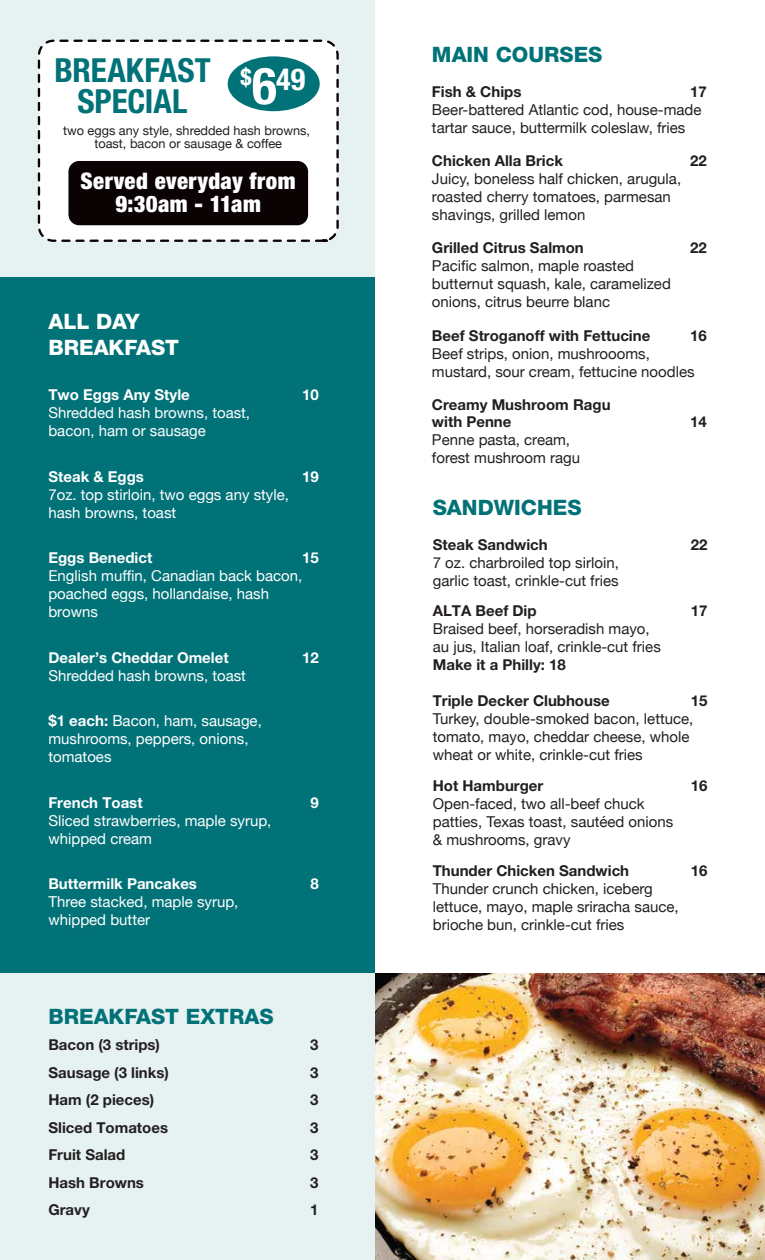
<style>
.page{position:relative;width:765px;height:1260px;background:#fff}
.page>*{position:absolute;margin:0;border:0;box-sizing:border-box;transform-origin:0 0}
.t1{font:700 condensed 33.25px/31.5px "Helvetica Neue LT Std";letter-spacing:-.005em;color:#007278;text-align:center}
.t2{font:700 condensed 30.12px "Helvetica Neue LT Std";color:#fff}
.t3{font:900 condensed 22.88px/22.9px "Helvetica Neue LT Pro";letter-spacing:.015em;color:#fff;text-align:center}
.t4{font:800 21.25px "Helvetica Neue LT Pro";color:#007278}
.t5{font:800 21.25px/25.5px "Helvetica Neue LT Pro";color:#fff}
.t6{font:15px/18px "Helvetica Neue";color:#231f20}
.t7{font:15px/18px "Helvetica Neue";color:#fff}
.t8{font:700 15px/16.8px "Helvetica Neue LT Pro";color:#231f20}
.t9{font:700 15px "Helvetica Neue LT Pro";color:#fff}
.t10{font:12.75px/12.9px "Helvetica Neue";color:#231f20;text-align:center}
.s1{font-size:51.12px}
.s2{font-family:"Helvetica Neue LT Pro";font-weight:700}
</style>
<div class="page">
<img style="left:374px;top:973px;width:391px;height:287px">
<div style="left:0;top:0;width:374px;height:1260px;background:#e6f1f2"></div>
<div style="left:0;top:278px;width:374px;height:695px;background:#007278"></div>
<svg style="left:37px;top:39px;width:302px;height:203px;background:#f5f6f6"></svg>
<div style="left:68px;top:161px;width:240px;height:64px;background:#0a0203;border-radius:11px"></div>
<div style="left:228px;top:56px;width:92px;height:55px;background:#007278;border-radius:50%"></div>
<h1 class="t1" style="left:54px;top:54px;width:158px">BREAKFAST<br>SPECIAL</h1>
<p class="t10" style="left:63px;top:124px;width:248px">two eggs any style, shredded hash browns, toast, bacon or sausage &amp; coffee</p>
<h3 class="t3" style="left:81px;top:169px;width:216px">Served everyday from<br>9:30am - 11am</h3>
<h2 class="t2" style="left:240px;top:61px;width:66px"><span class="s1">6</span><sup>$</sup> 49</h2>
<h3 class="t5" style="left:48px;top:309px;width:132px">ALL DAY<br>BREAKFAST</h3>
<p class="t9" style="left:48px;top:386px;width:143px">Two Eggs Any Style</p>
<p class="t9" style="left:302px;top:386px;width:18px">10</p>
<p class="t7" style="left:48px;top:404px;width:203px">Shredded hash browns, toast, bacon, ham or sausage</p>
<p class="t9" style="left:48px;top:467px;width:97px">Steak &amp; Eggs</p>
<p class="t9" style="left:302px;top:467px;width:18px">19</p>
<p class="t7" style="left:48px;top:485px;width:242px">7oz. top stirloin, two eggs any style, hash browns, toast</p>
<p class="t9" style="left:48px;top:549px;width:105px">Eggs Benedict</p>
<p class="t9" style="left:302px;top:549px;width:18px">15</p>
<p class="t7" style="left:48px;top:567px;width:255px">English muffin, Canadian back bacon, poached eggs, hollandaise, hash browns</p>
<p class="t9" style="left:48px;top:648px;width:182px">Dealer’s Cheddar Omelet</p>
<p class="t9" style="left:302px;top:648px;width:18px">12</p>
<p class="t7" style="left:48px;top:666px;width:199px">Shredded hash browns, toast</p>
<p class="t7" style="left:48px;top:712px;width:215px"><span class="s2">$1 each:</span> Bacon, ham, sausage, mushrooms, peppers, onions, tomatoes</p>
<p class="t9" style="left:48px;top:793px;width:96px">French Toast</p>
<p class="t9" style="left:311px;top:793px;width:10px">9</p>
<p class="t7" style="left:48px;top:811px;width:225px">Sliced strawberries, maple syrup, whipped cream</p>
<p class="t9" style="left:48px;top:875px;width:150px">Buttermilk Pancakes</p>
<p class="t9" style="left:311px;top:875px;width:10px">8</p>
<p class="t7" style="left:48px;top:893px;width:192px">Three stacked, maple syrup, whipped butter</p>
<h3 class="t4" style="left:48px;top:1004px;width:227px">BREAKFAST EXTRAS</h3>
<p class="t8" style="left:48px;top:1036px;width:113px">Bacon (3 strips)</p>
<p class="t8" style="left:310px;top:1036px;width:10px">3</p>
<p class="t8" style="left:48px;top:1063px;width:122px">Sausage (3 links)</p>
<p class="t8" style="left:310px;top:1063px;width:10px">3</p>
<p class="t8" style="left:48px;top:1091px;width:107px">Ham (2 pieces)</p>
<p class="t8" style="left:310px;top:1091px;width:10px">3</p>
<p class="t8" style="left:48px;top:1118px;width:121px">Sliced Tomatoes</p>
<p class="t8" style="left:310px;top:1118px;width:10px">3</p>
<p class="t8" style="left:48px;top:1146px;width:78px">Fruit Salad</p>
<p class="t8" style="left:310px;top:1146px;width:10px">3</p>
<p class="t8" style="left:48px;top:1173px;width:97px">Hash Browns</p>
<p class="t8" style="left:310px;top:1173px;width:10px">3</p>
<p class="t8" style="left:48px;top:1201px;width:43px">Gravy</p>
<p class="t8" style="left:310px;top:1201px;width:10px">1</p>
<h3 class="t4" style="left:432px;top:41px;width:172px">MAIN COURSES</h3>
<p class="t8" style="left:432px;top:83px;width:91px">Fish &amp; Chips</p>
<p class="t8" style="left:690px;top:83px;width:18px">17</p>
<p class="t6" style="left:432px;top:101px;width:271px">Beer-battered Atlantic cod, house-made tartar sauce, buttermilk coleslaw, fries</p>
<p class="t8" style="left:432px;top:152px;width:133px">Chicken Alla Brick</p>
<p class="t8" style="left:690px;top:152px;width:18px">22</p>
<p class="t6" style="left:432px;top:169px;width:251px">Juicy, boneless half chicken, arugula, roasted cherry tomatoes, parmesan shavings, grilled lemon</p>
<p class="t8" style="left:432px;top:239px;width:153px">Grilled Citrus Salmon</p>
<p class="t8" style="left:690px;top:239px;width:18px">22</p>
<p class="t6" style="left:432px;top:257px;width:240px">Pacific salmon, maple roasted butternut squash, kale, caramelized onions, citrus beurre blanc</p>
<p class="t8" style="left:432px;top:326px;width:220px">Beef Stroganoff with Fettucine</p>
<p class="t8" style="left:690px;top:326px;width:18px">16</p>
<p class="t6" style="left:432px;top:344px;width:264px">Beef strips, onion, mushroooms, mustard, sour cream, fettucine noodles</p>
<p class="t8" style="left:432px;top:396px;width:180px">Creamy Mushroom Ragu with Penne</p>
<p class="t8" style="left:690px;top:413px;width:18px">14</p>
<p class="t6" style="left:432px;top:430px;width:150px">Penne pasta, cream, forest mushroom ragu</p>
<h3 class="t4" style="left:433px;top:495px;width:150px">SANDWICHES</h3>
<p class="t8" style="left:433px;top:535px;width:117px">Steak Sandwich</p>
<p class="t8" style="left:691px;top:535px;width:18px">22</p>
<p class="t6" style="left:433px;top:553px;width:188px">7 oz. charbroiled top sirloin, garlic toast, crinkle-cut fries</p>
<p class="t8" style="left:433px;top:601px;width:105px">ALTA Beef Dip</p>
<p class="t8" style="left:691px;top:601px;width:18px">17</p>
<p class="t6" style="left:433px;top:619px;width:230px">Braised beef, horseradish mayo, au jus, Italian loaf, crinkle-cut fries</p>
<p class="t8" style="left:433px;top:656px;width:135px">Make it a Philly: 18</p>
<p class="t8" style="left:433px;top:692px;width:178px">Triple Decker Clubhouse</p>
<p class="t8" style="left:691px;top:692px;width:18px">15</p>
<p class="t6" style="left:433px;top:709px;width:262px">Turkey, double-smoked bacon, lettuce, tomato, mayo, cheddar cheese, whole wheat or white, crinkle-cut fries</p>
<p class="t8" style="left:433px;top:777px;width:112px">Hot Hamburger</p>
<p class="t8" style="left:691px;top:777px;width:18px">16</p>
<p class="t6" style="left:433px;top:794px;width:242px">Open-faced, two all-beef chuck patties, Texas toast, sautéed onions &amp; mushrooms, gravy</p>
<p class="t8" style="left:433px;top:862px;width:198px">Thunder Chicken Sandwich</p>
<p class="t8" style="left:691px;top:862px;width:18px">16</p>
<p class="t6" style="left:433px;top:879px;width:247px">Thunder crunch chicken, iceberg lettuce, mayo, maple sriracha sauce, brioche bun, crinkle-cut fries</p>
</div>
